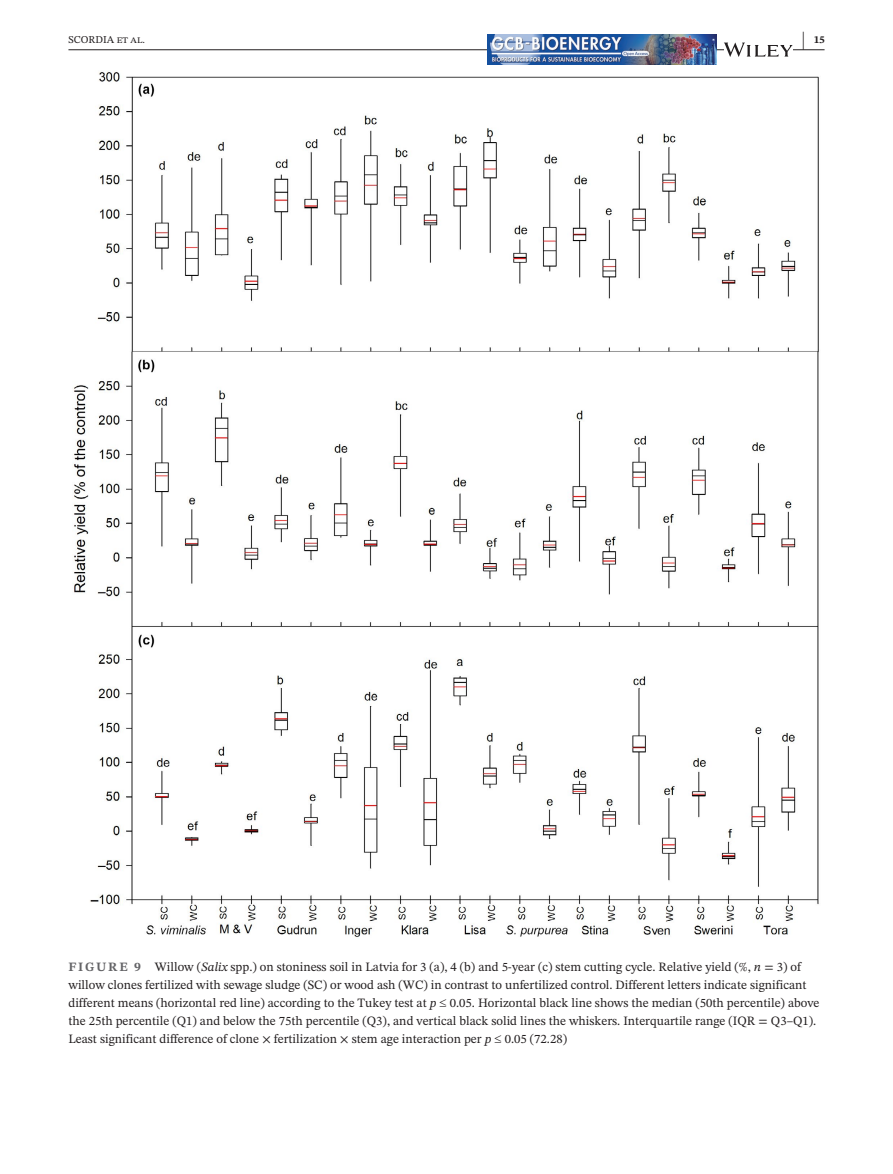
<style>
.page{position:relative;width:893px;height:1174px;background:#fff}
.page>*{position:absolute;margin:0;border:0;box-sizing:border-box;transform-origin:0 0}
.t1{font:700 21px "STIX Two Text";color:#231f20;scale:.42 1}
.t2{font:12.75px/18px "STIX Two Text";color:#231f20}
.t3{font:10.5px "STIX Two Text";color:#231f20}
.t4{font:700 10.5px "STIX Two Text";color:#231f20}
.s1{font-weight:700;color:#636366}
.s2{font-style:italic}
</style>
<div class="page">
<hr style="left:68px;top:49px;width:756px;height:1px;background:#231f20">
<img style="left:487px;top:35px;width:229px;height:30px">
<svg style="left:724px;top:43px;width:69px;height:14px"></svg>
<img style="left:73px;top:71px;width:746px;height:866px">
<h1 class="t1" style="left:802px;top:24px;width:8px">|</h1>
<p class="t3" style="left:68px;top:32px;width:78px">SCORDIA et al.</p>
<p class="t4" style="left:814px;top:32px;width:12px">15</p>
<p class="t2" style="left:68px;top:957px;width:752px"><span class="s1">FIGURE 9</span> Willow (<span class="s2">Salix</span> spp.) on stoniness soil in Latvia for 3 (a), 4 (b) and 5-year (c) stem cutting cycle. Relative yield (%, <span class="s2">n</span> = 3) of willow clones fertilized with sewage sludge (SC) or wood ash (WC) in contrast to unfertilized control. Different letters indicate significant different means (horizontal red line) according to the Tukey test at <span class="s2">p</span> ≤ 0.05. Horizontal black line shows the median (50th percentile) above the 25th percentile (Q1) and below the 75th percentile (Q3), and vertical black solid lines the whiskers. Interquartile range (IQR = Q3–Q1).<br>Least significant difference of clone × fertilization × stem age interaction per <span class="s2">p</span> ≤ 0.05 (72.28)</p>
</div>
